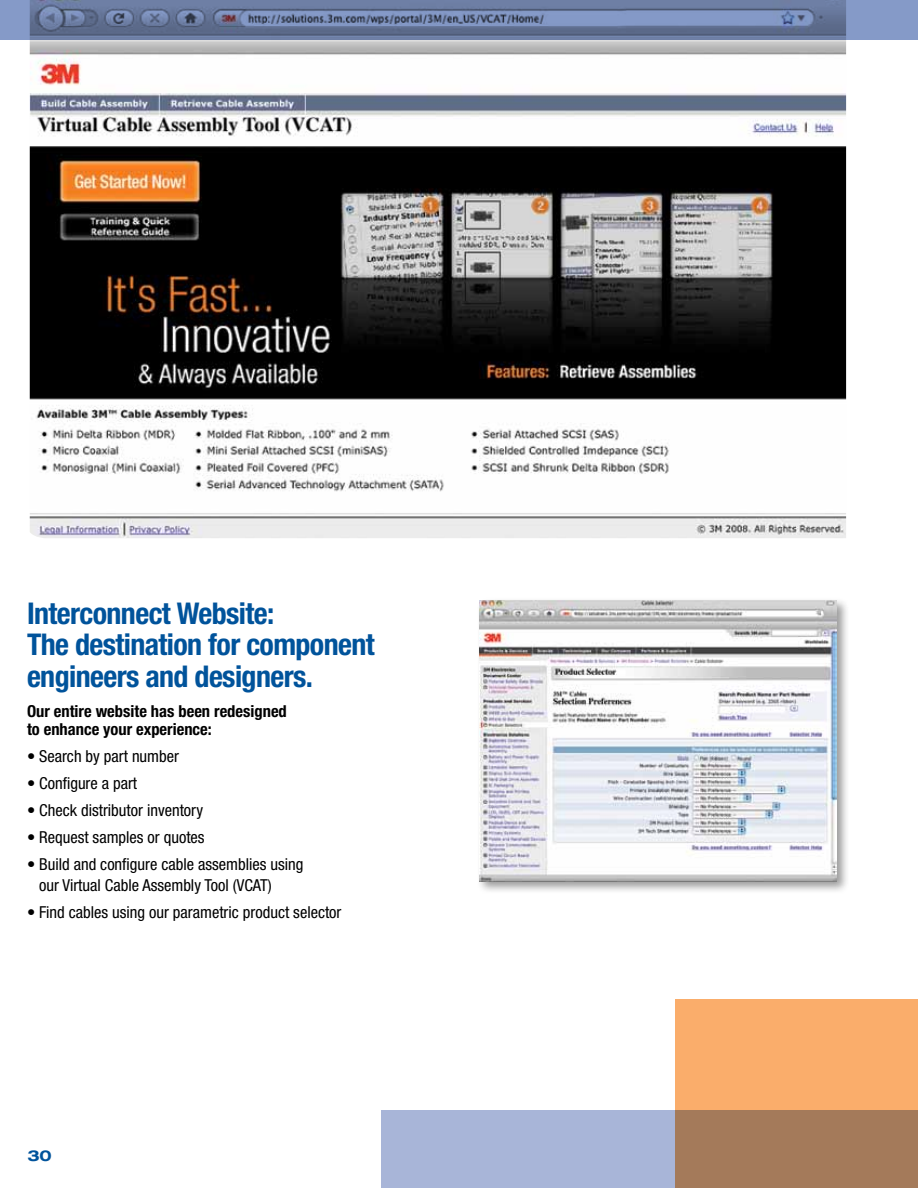
<style>
.page{position:relative;width:918px;height:1188px;background:#fff}
.page>*{position:absolute;margin:0;border:0;box-sizing:border-box;transform-origin:0 0}
.t1{font:700 condensed 30px/31.5px "Helvetica Neue";letter-spacing:-.02em;color:#00539b}
.t2{font:condensed 16.5px/21px "Helvetica Neue";color:#000}
.t3{font:700 condensed 16.5px/18px "Helvetica Neue";color:#000}
.t4{font:700 expanded 15px "Helvetica Neue";color:#00539b}
</style>
<div class="page">
<img style="left:30px;top:41px;width:816px;height:497px">
<svg style="left:0;top:0;width:918px;height:40px;background:#6d7ea3"></svg>
<div style="left:476px;top:597px;width:373px;height:298px;background:#000;opacity:.4"></div>
<img style="left:479px;top:600px;width:358px;height:281px">
<div style="left:675px;top:999px;width:243px;height:189px;background:#faad6b"></div>
<svg style="left:382px;top:1110px;width:536px;height:78px;background:#a69a9f"></svg>
<h1 class="t1" style="left:27px;top:597px;width:349px">Interconnect Website:<br>The destination for component engineers and designers.</h1>
<p class="t3" style="left:27px;top:702px;width:261px">Our entire website has been redesigned to enhance your experience:</p>
<p class="t2" style="left:27px;top:746px;width:154px">• Search by part number</p>
<p class="t2" style="left:27px;top:773px;width:112px">• Configure a part</p>
<p class="t2" style="left:27px;top:800px;width:178px">• Check distributor inventory</p>
<p class="t2" style="left:27px;top:827px;width:179px">• Request samples or quotes</p>
<p class="t2" style="left:39px;top:854px;width:266px;text-indent:-12px">• Build and configure cable assemblies using our Virtual Cable Assembly Tool (VCAT)</p>
<p class="t2" style="left:27px;top:902px;width:316px">• Find cables using our parametric product selector</p>
<p class="t4" style="left:27px;top:1146px;width:26px">30</p>
</div>
